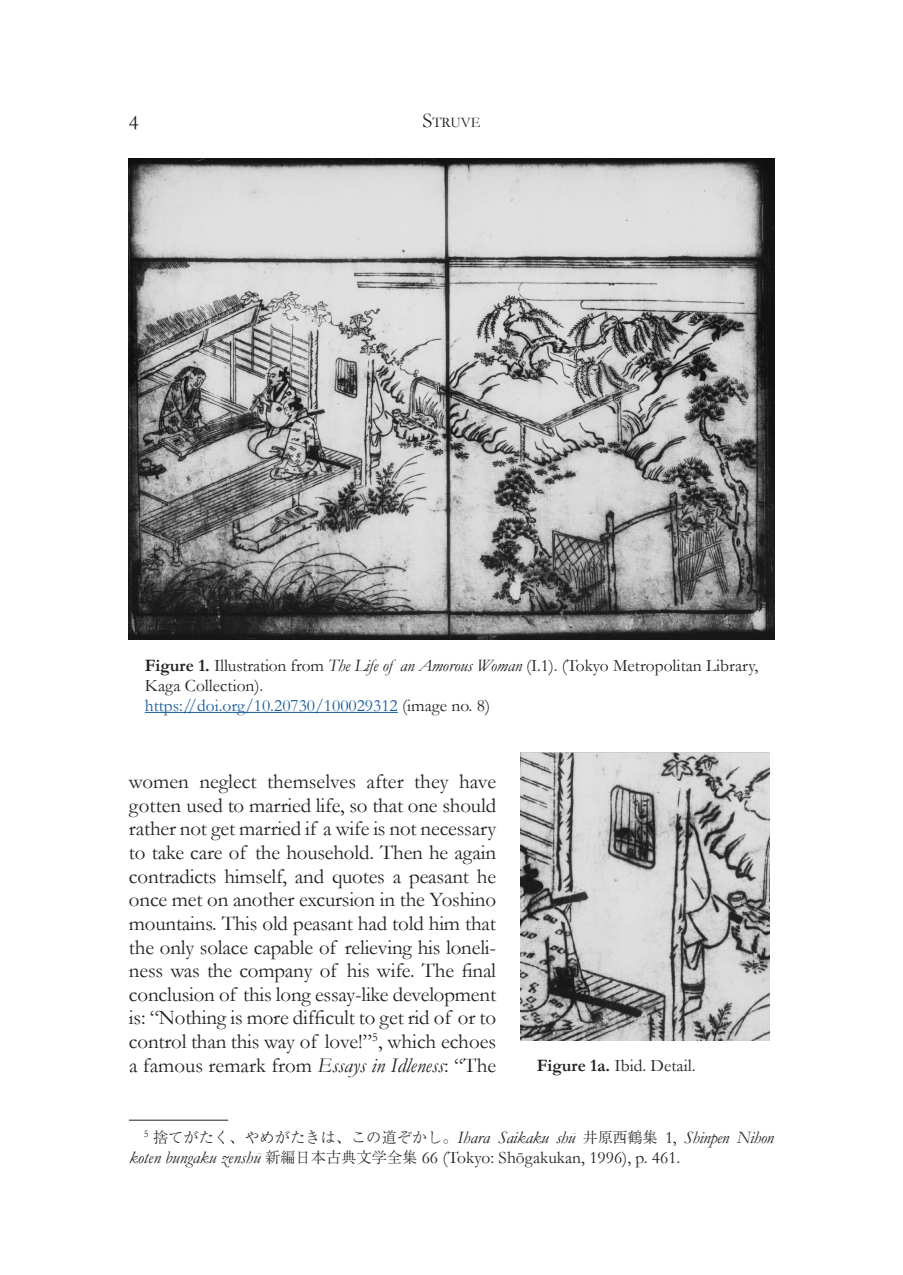
<style>
.page{position:relative;width:903px;height:1275px;background:#fff}
.page>*{position:absolute;margin:0;border:0;box-sizing:border-box;transform-origin:0 0}
.t1{font:21px/23.6px "Garamond";color:#231f20;text-align:justify}
.t2{font:17.5px/19.9px "Garamond";color:#231f20}
.t3{font:italic 17.5px/19.9px "Garamond";letter-spacing:-.02em;color:#231f20}
.t4{font:14.7px "Garamond";color:#231f20}
.s1{font-size:21px}
.s2{font-weight:700}
.s3{font-style:italic}
.s4{color:#175d9e}
.s5{font-family:"Ryumin Pr 6 N";font-weight:300;font-style:normal;font-size:15.22px}
.s6{font-style:normal}
</style>
<div class="page">
<hr style="left:129px;top:1120px;width:99px;height:1px;background:#231f20">
<img style="left:521px;top:753px;width:248px;height:287px">
<hr style="left:145px;top:712px;width:253px;height:1px;background:#175d9e">
<img style="left:129px;top:159px;width:645px;height:481px">
<p class="t1" style="left:129px;top:110px;width:11px">4</p>
<p class="t4" style="left:422px;top:112px;width:60px"><span class="s1">S</span>TRUVE</p>
<p class="t2" style="left:145px;top:655px;width:615px"><span class="s2">Figure 1.</span> Illustration from <span class="s3">The Life of an Amorous Woman</span> (I.1). (Tokyo Metropolitan Library,<br>Kaga Collection).<br><span class="s4">https://doi.org/10.20730/100029312</span> (image no. 8)</p>
<p class="t1" style="left:129px;top:769px;width:369px">women neglect themselves after they have gotten used to married life, so that one should rather not get married if a wife is not necessary to take care of the household. Then he again contradicts himself, and quotes a peasant he once met on another excursion in the Yoshino mountains. This old peasant had told him that the only solace capable of relieving his loneli&shy;ness was the company of his wife. The final conclusion of this long essay-like development is: “Nothing is more difficult to get rid of or to control than this way of love!”<sup>5</sup>, which echoes a famous remark from <span class="s3">Essays in Idleness</span>: “The</p>
<p class="t2" style="left:537px;top:1055px;width:160px"><span class="s2">Figure 1a.</span> Ibid. Detail.</p>
<p class="t3" style="left:129px;top:1127px;width:646px;text-indent:15px"><sup>5</sup> <span class="s5">捨てがたく、やめがたきは、この道ぞかし。</span>Ihara Saikaku shū <span class="s5">井原西鶴集</span> <span class="s6">1,</span> Shinpen Nihon koten bungaku zenshū <span class="s5">新編日本古典文学全集</span> <span class="s6">66 (Tokyo: Shōgakukan, 1996), p. 461.</span></p>
</div>
